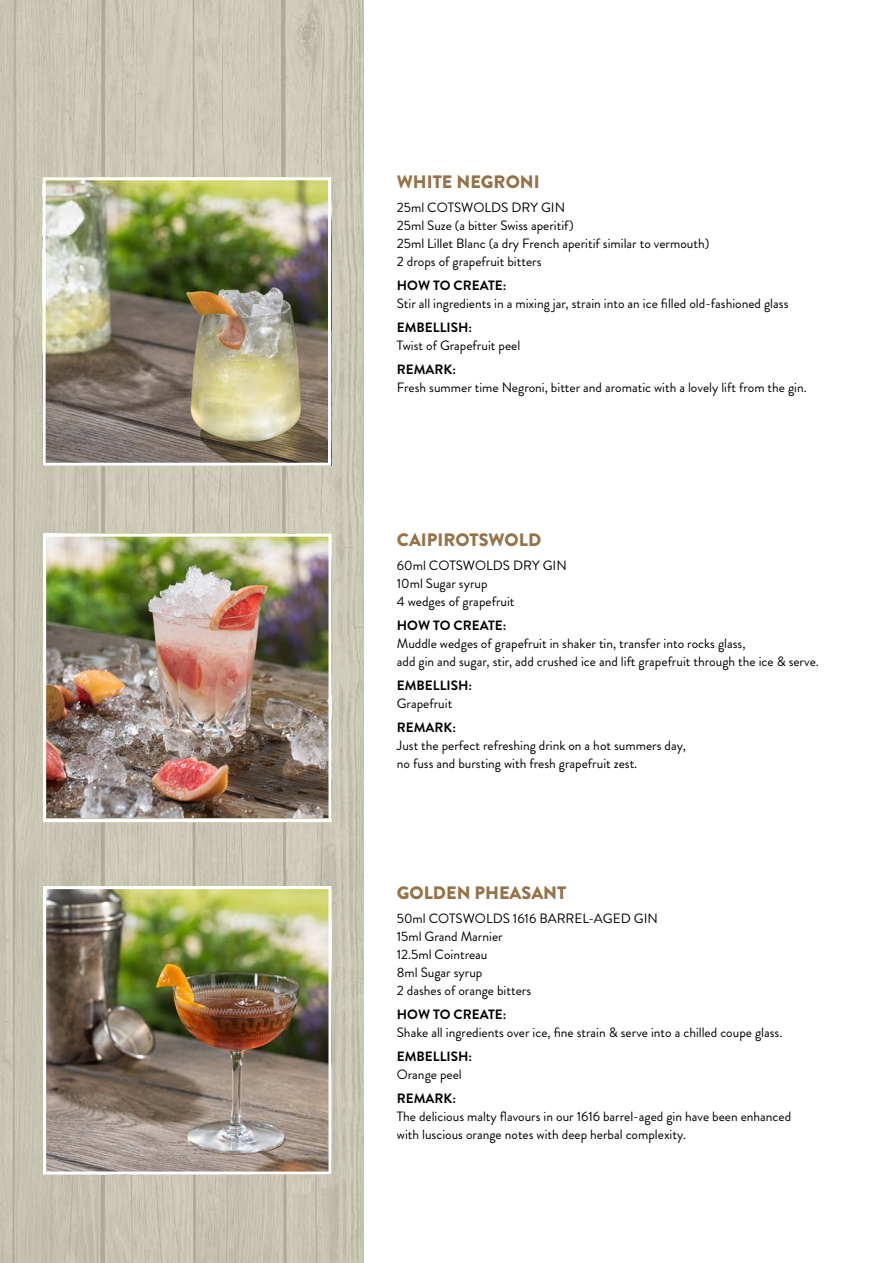
<style>
.page{position:relative;width:893px;height:1263px;background:#fff}
.page>*{position:absolute;margin:0;border:0;box-sizing:border-box;transform-origin:0 0}
.t1{font:900 18px "Brandon Grotesque";color:#967246}
.t2{font:13.5px/18px "Brandon Grotesque";color:#000}
.t3{font:700 13.5px "Brandon Grotesque";color:#000}
</style>
<div class="page">
<img style="left:1px;top:1px;width:363px;height:1262px">
<img style="left:47px;top:181px;width:280px;height:281px">
<div style="left:43px;top:177px;width:288px;height:289px;border:3px solid #fff"></div>
<img style="left:47px;top:537px;width:281px;height:281px">
<div style="left:43px;top:533px;width:289px;height:289px;border:3px solid #fff"></div>
<img style="left:47px;top:890px;width:281px;height:281px">
<div style="left:43px;top:886px;width:289px;height:289px;border:3px solid #fff"></div>
<h1 class="t1" style="left:397px;top:169px;width:144px">WHITE NEGRONI</h1>
<p class="t2" style="left:397px;top:198px;width:314px">25ml COTSWOLDS DRY GIN<br>25ml Suze (a bitter Swiss aperitif)<br>25ml Lillet Blanc (a dry French aperitif similar to vermouth)<br>2 drops of grapefruit bitters</p>
<p class="t3" style="left:397px;top:276px;width:111px">HOW TO CREATE:</p>
<p class="t2" style="left:397px;top:294px;width:393px">Stir all ingredients in a mixing jar, strain into an ice filled old-fashioned glass</p>
<p class="t3" style="left:397px;top:318px;width:77px">EMBELLISH:</p>
<p class="t2" style="left:397px;top:336px;width:125px">Twist of Grapefruit peel</p>
<p class="t3" style="left:397px;top:360px;width:61px">REMARK:</p>
<p class="t2" style="left:397px;top:378px;width:411px">Fresh summer time Negroni, bitter and aromatic with a lovely lift from the gin.</p>
<h1 class="t1" style="left:397px;top:527px;width:146px">CAIPIROTSWOLD</h1>
<p class="t2" style="left:397px;top:557px;width:171px">60ml COTSWOLDS DRY GIN<br>10ml Sugar syrup<br>4 wedges of grapefruit</p>
<p class="t3" style="left:397px;top:616px;width:111px">HOW TO CREATE:</p>
<p class="t2" style="left:397px;top:635px;width:424px">Muddle wedges of grapefruit in shaker tin, transfer into rocks glass,<br>add gin and sugar, stir, add crushed ice and lift grapefruit through the ice &amp; serve.</p>
<p class="t3" style="left:397px;top:676px;width:77px">EMBELLISH:</p>
<p class="t2" style="left:397px;top:695px;width:57px">Grapefruit</p>
<p class="t3" style="left:397px;top:718px;width:61px">REMARK:</p>
<p class="t2" style="left:397px;top:737px;width:291px">Just the perfect refreshing drink on a hot summers day, no fuss and bursting with fresh grapefruit zest.</p>
<h1 class="t1" style="left:397px;top:880px;width:171px">GOLDEN PHEASANT</h1>
<p class="t2" style="left:397px;top:909px;width:263px">50ml COTSWOLDS 1616 BARREL-AGED GIN<br>15ml Grand Marnier<br>12.5ml Cointreau<br>8ml Sugar syrup<br>2 dashes of orange bitters</p>
<p class="t3" style="left:397px;top:1005px;width:111px">HOW TO CREATE:</p>
<p class="t2" style="left:397px;top:1023px;width:387px">Shake all ingredients over ice, fine strain &amp; serve into a chilled coupe glass.</p>
<p class="t3" style="left:397px;top:1047px;width:77px">EMBELLISH:</p>
<p class="t2" style="left:397px;top:1065px;width:66px">Orange peel</p>
<p class="t3" style="left:397px;top:1089px;width:61px">REMARK:</p>
<p class="t2" style="left:397px;top:1107px;width:396px">The delicious malty flavours in our 1616 barrel-aged gin have been enhanced with luscious orange notes with deep herbal complexity.</p>
</div>
